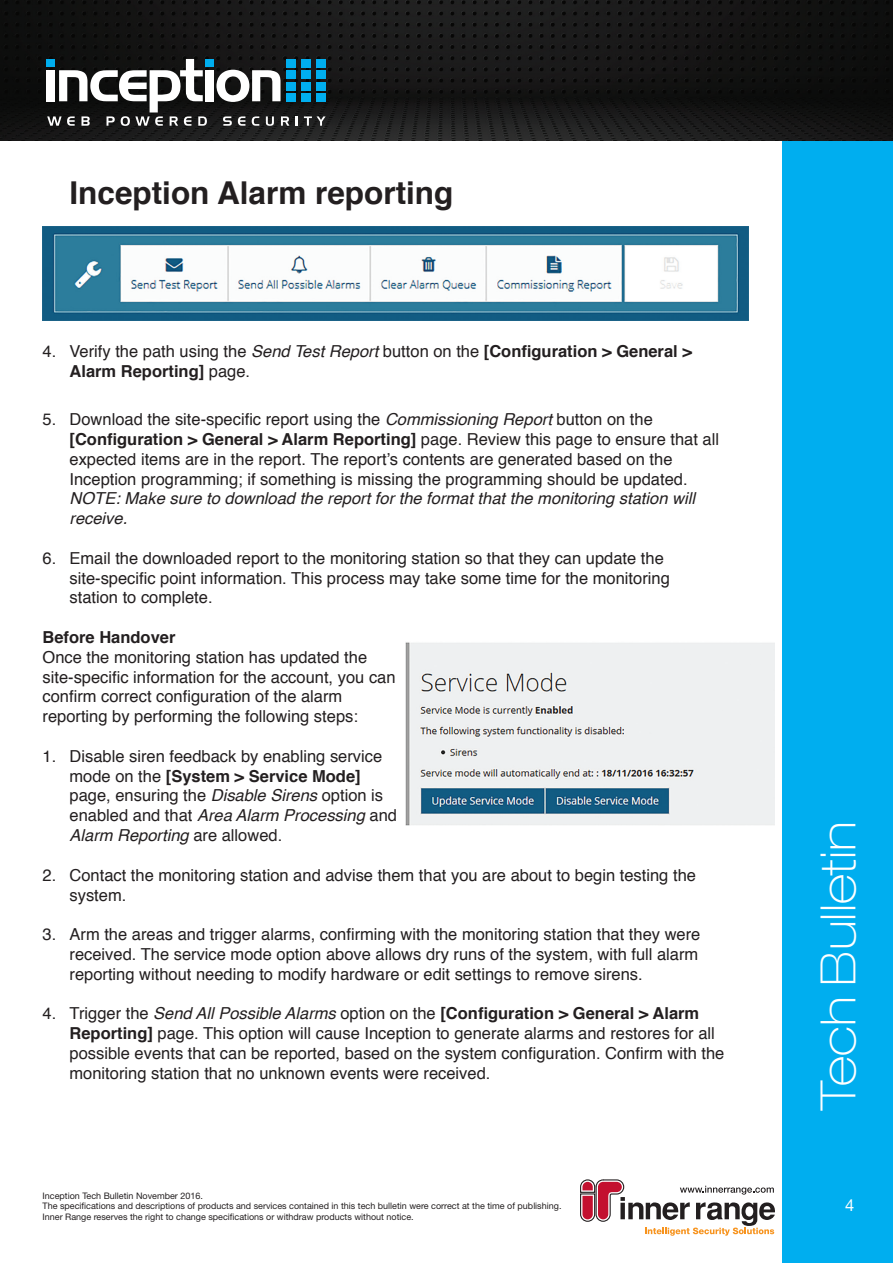
<style>
.page{position:relative;width:893px;height:1263px;background:#fff}
.page>*{position:absolute;margin:0;border:0;box-sizing:border-box;transform-origin:0 0}
.t1{font:100 expanded 48.75px "Helvetica Neue LT Std";color:#fff}
.t2{font:700 31.5px "Helvetica";color:#231f20}
.t3{font:16.5px/19.8px "Helvetica";color:#231f20}
.t4{font:16.5px "Helvetica Neue";color:#fff}
.t5{font:9px/10.8px "Helvetica Neue";color:#231f20}
.s1{font-style:italic}
.s2{font-weight:700}
</style>
<div class="page">
<div style="left:782px;top:0;width:111px;height:1263px;background:#00aeef"></div>
<img style="left:0;top:0;width:893px;height:140px">
<div style="left:46px;top:70px;width:8px;height:31px;background:#fff"></div>
<div style="left:205px;top:70px;width:9px;height:31px;background:#fff"></div>
<svg style="left:216px;top:70px;width:65px;height:32px"></svg>
<div style="left:286px;top:59px;width:10px;height:8px;background:#00aeef"></div>
<div style="left:301px;top:59px;width:10px;height:8px;background:#00aeef"></div>
<div style="left:316px;top:59px;width:10px;height:8px;background:#00aeef"></div>
<div style="left:286px;top:71px;width:10px;height:8px;background:#00aeef"></div>
<div style="left:301px;top:71px;width:10px;height:8px;background:#00aeef"></div>
<div style="left:316px;top:71px;width:10px;height:8px;background:#00aeef"></div>
<div style="left:286px;top:82px;width:10px;height:8px;background:#00aeef"></div>
<div style="left:301px;top:82px;width:10px;height:8px;background:#00aeef"></div>
<div style="left:316px;top:82px;width:10px;height:8px;background:#00aeef"></div>
<div style="left:286px;top:93px;width:10px;height:8px;background:#00aeef"></div>
<div style="left:301px;top:93px;width:10px;height:8px;background:#00aeef"></div>
<div style="left:316px;top:93px;width:10px;height:8px;background:#00aeef"></div>
<svg style="left:47px;top:59px;width:160px;height:67px"></svg>
<svg style="left:223px;top:116px;width:9px;height:10px"></svg>
<svg style="left:238px;top:116px;width:7px;height:10px"></svg>
<svg style="left:252px;top:116px;width:7px;height:10px"></svg>
<svg style="left:266px;top:116px;width:8px;height:10px"></svg>
<svg style="left:281px;top:116px;width:8px;height:10px"></svg>
<svg style="left:296px;top:116px;width:2px;height:10px"></svg>
<svg style="left:304px;top:116px;width:22px;height:10px"></svg>
<div style="left:46px;top:59px;width:8px;height:8px;background:#00aeef"></div>
<div style="left:205px;top:59px;width:9px;height:8px;background:#00aeef"></div>
<svg style="left:580px;top:1179px;width:195px;height:56px"></svg>
<img style="left:405px;top:642px;width:370px;height:184px">
<img style="left:43px;top:227px;width:705px;height:93px">
<p class="t2" style="left:70px;top:167px;width:385px">Inception Alarm reporting</p>
<p class="t3" style="left:70px;top:342px;width:624px;text-indent:-27px">4. Verify the path using the <span class="s1">Send Test Report</span> button on the <span class="s2">[Configuration &gt; General &gt;<br>Alarm Reporting]</span> page.</p>
<p class="t3" style="left:70px;top:410px;width:651px;text-indent:-27px">5. Download the site-specific report using the <span class="s1">Commissioning Report</span> button on the <span class="s2">[Configuration &gt; General &gt; Alarm Reporting]</span> page. Review this page to ensure that all expected items are in the report. The report’s contents are generated based on the Inception programming; if something is missing the programming should be updated.<br><span class="s1">NOTE: Make sure to download the report for the format that the monitoring station will receive.</span></p>
<p class="t3" style="left:70px;top:549px;width:602px;text-indent:-27px">6. Email the downloaded report to the monitoring station so that they can update the site-specific point information. This process may take some time for the monitoring station to complete.</p>
<p class="t3" style="left:43px;top:628px;width:355px"><span class="s2">Before Handover<br></span>Once the monitoring station has updated the site-specific information for the account, you can confirm correct configuration of the alarm reporting by performing the following steps:</p>
<p class="t3" style="left:70px;top:747px;width:329px;text-indent:-27px">1. Disable siren feedback by enabling service mode on the <span class="s2">[System &gt; Service Mode] </span>page, ensuring the <span class="s1">Disable Sirens</span> option is enabled and that <span class="s1">Area Alarm Processing</span> and <span class="s1">Alarm Reporting</span> are allowed.</p>
<p class="t3" style="left:70px;top:865px;width:628px;text-indent:-27px">2. Contact the monitoring station and advise them that you are about to begin testing the system.</p>
<p class="t3" style="left:70px;top:925px;width:632px;text-indent:-27px">3. Arm the areas and trigger alarms, confirming with the monitoring station that they were received. The service mode option above allows dry runs of the system, with full alarm reporting without needing to modify hardware or edit settings to remove sirens.</p>
<p class="t3" style="left:70px;top:1004px;width:656px;text-indent:-27px">4. Trigger the <span class="s1">Send All Possible Alarms</span> option on the <span class="s2">[Configuration &gt; General &gt; Alarm Reporting]</span> page. This option will cause Inception to generate alarms and restores for all possible events that can be reported, based on the system configuration. Confirm with the monitoring station that no unknown events were received.</p>
<p class="t5" style="left:43px;top:1190px;width:520px">Inception Tech Bulletin November 2016.<br>The specifications and descriptions of products and services contained in this tech bulletin were correct at the time of publishing.<br>Inner Range reserves the right to change specifications or withdraw products without notice.</p>
<h1 class="t1" style="left:809px;top:1110px;width:290px;rotate:-90deg">Tech Bulletin</h1>
<p class="t4" style="left:845px;top:1195px;width:11px">4</p>
</div>
